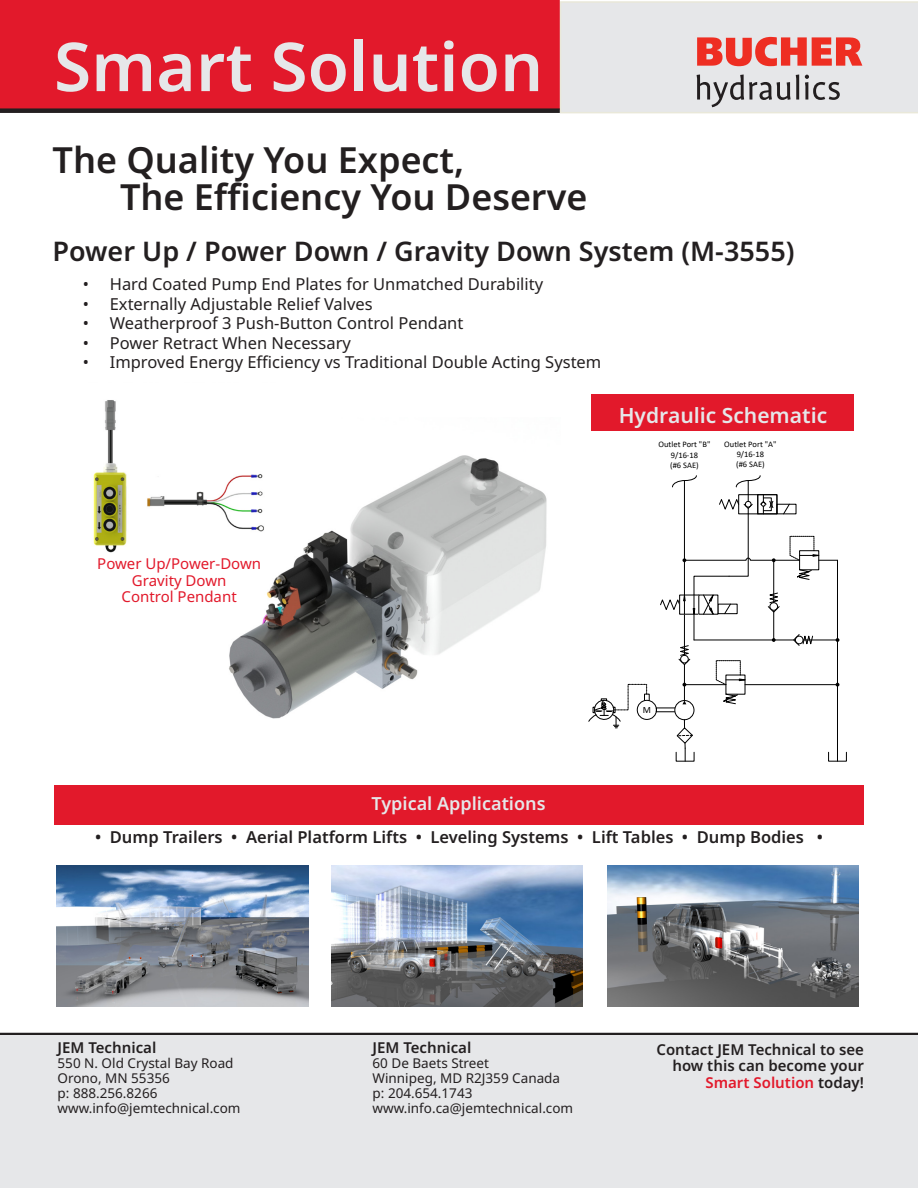
<style>
.page{position:relative;width:918px;height:1188px;background:#fff}
.page>*{position:absolute;margin:0;border:0;box-sizing:border-box;transform-origin:0 0}
.t1{font:600 67.5px "Noto Sans";color:#e6e7e9}
.t2{font:600 36px "Noto Sans";color:#231f20}
.t3{font:600 27px "Noto Sans";color:#231f20}
.Table_Header{font:600 21px "Noto Sans";color:#e6e7e9}
.Text{font:600 18px "Noto Sans";color:#e6e7e9}
.t4{font:16.5px "Noto Sans";color:#231f20}
.Applications{font:600 16.5px "Noto Sans";color:#231f20}
.t5{font:600 15px/16.5px "Noto Sans";color:#231f20;text-align:right}
.Title_Header{font:15px "Noto Sans";color:#e2192b}
.t6{font:13.5px "Noto Sans";color:#231f20}
.t7{font:9.6px "Calibri";color:#000}
.t8{font:8.4px/10.2px "Calibri";color:#000;text-align:center}
.s1{color:#e2192b}
</style>
<div class="page">
<div style="left:0;top:0;width:560px;height:110px;background:#e2192b"></div>
<svg style="left:560px;top:1px;width:358px;height:112px;background:#e2d3d3"></svg>
<hr style="left:0;top:1033px;width:918px;height:4px;background:#231f20">
<div style="left:0;top:108px;width:560px;height:5px;background:#231f20"></div>
<div style="left:0;top:1035px;width:918px;height:153px;background:#e6e7e9"></div>
<img style="left:229px;top:455px;width:318px;height:264px">
<svg style="left:589px;top:476px;width:250px;height:285px"></svg>
<img style="left:93px;top:400px;width:183px;height:171px">
<img style="left:57px;top:865px;width:251px;height:142px">
<img style="left:331px;top:865px;width:252px;height:142px">
<img style="left:607px;top:865px;width:252px;height:142px">
<div style="left:592px;top:394px;width:262px;height:36px;background:#e2192b"></div>
<div style="left:54px;top:785px;width:809px;height:39px;background:#e2192b"></div>
<h1 class="t1" style="left:54px;top:19px;width:491px">Smart Solution</h1>
<p class="t2" style="left:52px;top:134px;width:413px">The Quality You Expect,</p>
<p class="t2" style="left:120px;top:172px;width:469px">The Efficiency You Deserve</p>
<p class="t3" style="left:52px;top:232px;width:744px">Power Up / Power Down / Gravity Down System (M-3555)</p>
<p class="t4" style="left:83px;top:273px;width:462px">• Hard Coated Pump End Plates for Unmatched Durability</p>
<p class="t4" style="left:83px;top:292px;width:291px">• Externally Adjustable Relief Valves</p>
<p class="t4" style="left:83px;top:312px;width:382px">• Weatherproof 3 Push-Button Control Pendant</p>
<p class="t4" style="left:83px;top:331px;width:270px">• Power Retract When Necessary</p>
<p class="t4" style="left:83px;top:351px;width:520px">• Improved Energy Efficiency vs Traditional Double Acting System</p>
<p class="Table_Header" style="left:619px;top:400px;width:210px">Hydraulic Schematic</p>
<p class="t8" style="left:659px;top:439px;width:53px">Outlet Port "B"<br>9/16-18<br>(#6 SAE)</p>
<p class="t8" style="left:724px;top:439px;width:54px">Outlet Port "A"<br>9/16-18<br>(#6 SAE)</p>
<p class="Title_Header" style="left:97px;top:553px;width:165px">Power Up/Power-Down</p>
<p class="Title_Header" style="left:132px;top:570px;width:96px">Gravity Down</p>
<p class="Title_Header" style="left:122px;top:586px;width:117px">Control Pendant</p>
<p class="t7" style="left:643px;top:703px;width:10px">M</p>
<p class="Text" style="left:372px;top:791px;width:176px">Typical Applications</p>
<p class="Applications" style="left:95px;top:825px;width:729px">• Dump Trailers • Aerial Platform Lifts • Leveling Systems • Lift Tables • Dump Bodies •</p>
<p class="t5" style="left:58px;top:1039px;width:100px">JEM Technical</p>
<p class="t5" style="left:373px;top:1039px;width:100px">JEM Technical</p>
<p class="t6" style="left:58px;top:1053px;width:177px">550 N. Old Crystal Bay Road</p>
<p class="t6" style="left:373px;top:1053px;width:118px">60 De Baets Street</p>
<p class="t6" style="left:58px;top:1068px;width:114px">Orono, MN 55356</p>
<p class="t6" style="left:373px;top:1068px;width:189px">Winnipeg, MD R2J359 Canada</p>
<p class="t6" style="left:58px;top:1083px;width:101px">p: 888.256.8266</p>
<p class="t6" style="left:373px;top:1083px;width:101px">p: 204.654.1743</p>
<p class="t6" style="left:58px;top:1098px;width:184px">www.info@jemtechnical.com</p>
<p class="t6" style="left:373px;top:1098px;width:202px">www.info.ca@jemtechnical.com</p>
<p class="t5" style="left:657px;top:1042px;width:209px">Contact JEM Technical to see how this can become your<br><span class="s1">Smart Solution</span> today!</p>
</div>
